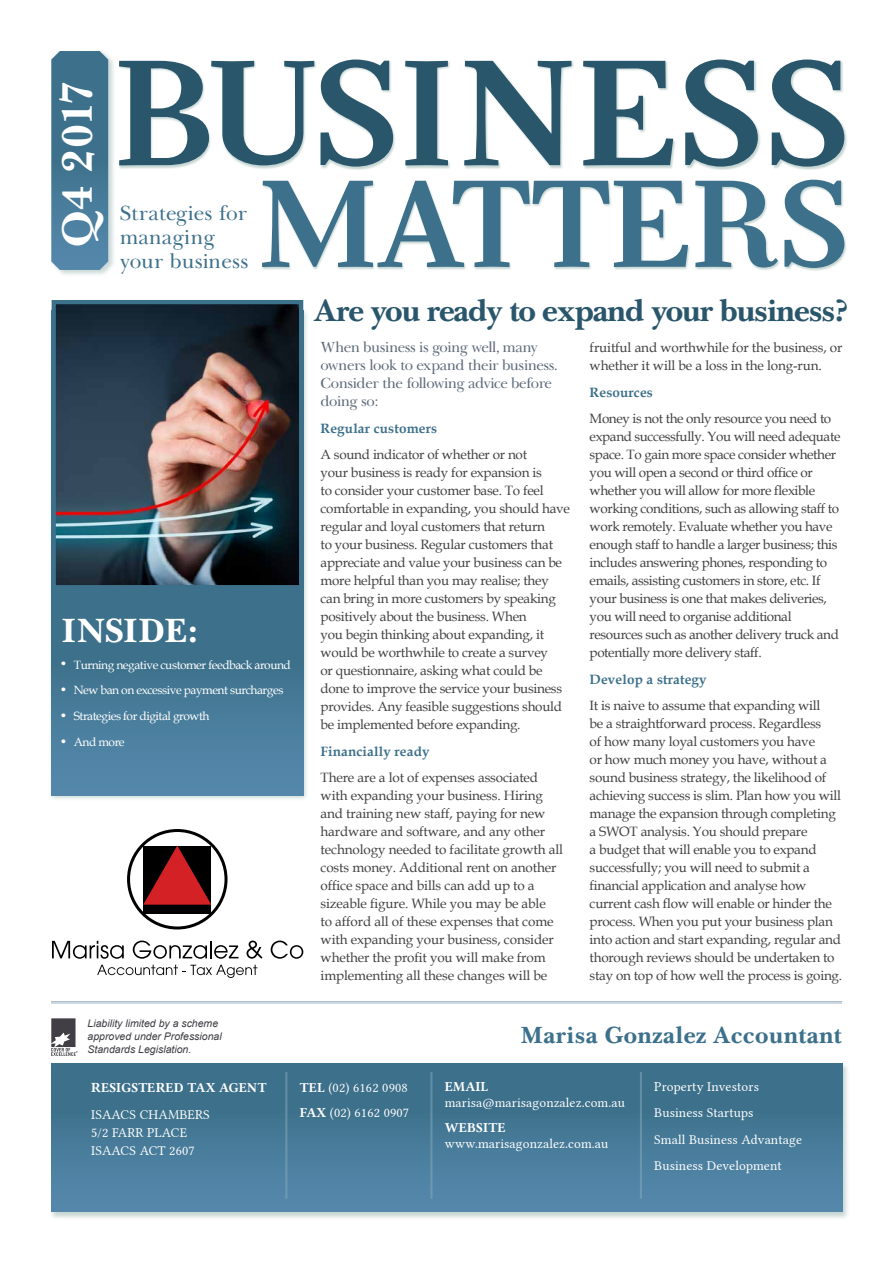
<style>
.page{position:relative;width:893px;height:1263px;background:#fff}
.page>*{position:absolute;margin:0;border:0;box-sizing:border-box;transform-origin:0 0}
.t1{font:700 43.5px "Baskerville Cyr LT Std";letter-spacing:-.02em;color:#fff}
.t2{font:700 34.5px "Baskerville Cyr LT Std";letter-spacing:-.02em;color:#fff}
.t3{font:700 31.5px "Baskerville Cyr LT Std";letter-spacing:-.04em;color:#2a566c}
.t4{font:700 24px "Baskerville Cyr LT Std";letter-spacing:.01em;color:#3c708b}
.t5{font:21px/24px "Baskerville Cyr LT Std Upright";letter-spacing:.01em;color:#3c708b}
.t6{font:15px/18.3px "Baskerville Cyr LT Std Upright";letter-spacing:-.03em;color:#5d6a7a}
.t7{font:13.5px/18px "Book Antiqua";letter-spacing:-.02em;color:#414042}
.t8{font:13.5px/26.5px "Lin Libertine";letter-spacing:.01em;color:#fff}
.t9{font:700 13.5px "Book Antiqua";letter-spacing:.01em;color:#3c708b}
.t10{font:13.5px "Lin Libertine B";letter-spacing:.01em;color:#fff}
.t11{font:12px "Book Antiqua";letter-spacing:-.04em;color:#fff}
.t12{font:italic 10.5px/12.6px "Arial";color:#3d3b42}
.s1{font-family:"Arial";font-weight:700;font-size:13.5px}
.s2{font-family:"Lin Libertine B"}
</style>
<div class="page">
<div style="left:50px;top:1062px;width:799px;height:158px;background:#8baca7;opacity:.5"></div>
<div style="left:52px;top:1063px;width:791px;height:149px;background:linear-gradient(to bottom,#376b84,#5589ac)"></div>
<div style="left:48px;top:308px;width:261px;height:493px;background:#8baca7;opacity:.5"></div>
<svg style="left:52px;top:589px;width:251px;height:206px;background:#457896"></svg>
<div style="left:50px;top:49px;width:66px;height:228px;background:#749a96;opacity:.4"></div>
<svg style="left:51px;top:51px;width:57px;height:219px;background:#477a96"></svg>
<div style="left:118px;top:60px;width:729px;height:110px;background:#8baca7;opacity:.5"></div>
<svg style="left:119px;top:60px;width:725px;height:107px"></svg>
<div style="left:261px;top:180px;width:586px;height:92px;background:#8baca7;opacity:.5"></div>
<svg style="left:262px;top:180px;width:582px;height:88px"></svg>
<hr style="left:51px;top:1003px;width:791px;height:1px;background:#a3b6c6">
<hr style="left:51px;top:1001px;width:791px;height:1px;background:#a3b6c6">
<img style="left:57px;top:305px;width:241px;height:279px">
<div style="left:52px;top:300px;width:251px;height:289px;border:4px solid #3c708b"></div>
<hr style="left:285px;top:1072px;width:2px;height:127px;background:#88aebe">
<hr style="left:430px;top:1072px;width:2px;height:127px;background:#88aebe">
<hr style="left:640px;top:1072px;width:2px;height:127px;background:#88aebe">
<svg style="left:51px;top:1018px;width:27px;height:38px"></svg>
<div style="left:127px;top:829px;width:101px;height:100px;border:3px solid #000;border-radius:50%"></div>
<div style="left:143px;top:845px;width:68px;height:68px;background:#000"></div>
<svg style="left:143px;top:845px;width:68px;height:60px"></svg>
<svg style="left:52px;top:941px;width:72px;height:18px"></svg>
<svg style="left:133px;top:940px;width:105px;height:19px"></svg>
<svg style="left:247px;top:940px;width:15px;height:19px"></svg>
<svg style="left:271px;top:940px;width:32px;height:19px"></svg>
<svg style="left:97px;top:965px;width:160px;height:13px"></svg>
<h1 class="t1" style="left:53px;top:247px;width:168px;rotate:-90deg">Q4 2017</h1>
<h3 class="t5" style="left:120px;top:202px;width:130px">Strategies for managing your business</h3>
<h2 class="t2" style="left:61px;top:611px;width:138px">INSIDE:</h2>
<p class="t11" style="left:61px;top:656px;width:231px"><span class="s1">•</span> Turning negative customer feedback around</p>
<p class="t11" style="left:61px;top:682px;width:224px"><span class="s1">•</span> New ban on excessive payment surcharges</p>
<p class="t11" style="left:61px;top:708px;width:150px"><span class="s1">•</span> Strategies for digital growth</p>
<p class="t11" style="left:61px;top:734px;width:65px"><span class="s1">•</span> And more</p>
<h3 class="t3" style="left:313px;top:293px;width:537px">Are you ready to expand your business?</h3>
<p class="t6" style="left:321px;top:338px;width:239px">When business is going well, many owners look to expand their business.<br>Consider the following advice before doing so:</p>
<p class="t9" style="left:321px;top:419px;width:118px">Regular customers</p>
<p class="t7" style="left:321px;top:445px;width:251px">A sound indicator of whether or not<br>your business is ready for expansion is<br>to consider your customer base. To feel comfortable in expanding, you should have regular and loyal customers that return<br>to your business. Regular customers that appreciate and value your business can be more helpful than you may realise; they can bring in more customers by speaking positively about the business. When<br>you begin thinking about expanding, it would be worthwhile to create a survey<br>or questionnaire, asking what could be done to improve the service your business provides. Any feasible suggestions should be implemented before expanding.</p>
<p class="t9" style="left:321px;top:742px;width:111px">Financially ready</p>
<p class="t7" style="left:321px;top:768px;width:244px">There are a lot of expenses associated with expanding your business. Hiring and training new staff, paying for new hardware and software, and any other technology needed to facilitate growth all costs money. Additional rent on another office space and bills can add up to a sizeable figure. While you may be able<br>to afford all of these expenses that come with expanding your business, consider whether the profit you will make from implementing all these changes will be</p>
<p class="t7" style="left:590px;top:338px;width:254px">fruitful and worthwhile for the business, or whether it will be a loss in the long-run.</p>
<p class="t9" style="left:590px;top:383px;width:65px">Resources</p>
<p class="t7" style="left:590px;top:409px;width:252px">Money is not the only resource you need to expand successfully. You will need adequate space. To gain more space consider whether you will open a second or third office or whether you will allow for more flexible working conditions, such as allowing staff to work remotely. Evaluate whether you have enough staff to handle a larger business; this includes answering phones, responding to emails, assisting customers in store, etc. If your business is one that makes deliveries, you will need to organise additional resources such as another delivery truck and potentially more delivery staff.</p>
<p class="t9" style="left:590px;top:670px;width:119px">Develop a strategy</p>
<p class="t7" style="left:590px;top:696px;width:254px">It is naive to assume that expanding will<br>be a straightforward process. Regardless<br>of how many loyal customers you have<br>or how much money you have, without a sound business strategy, the likelihood of achieving success is slim. Plan how you will manage the expansion through completing a SWOT analysis. You should prepare<br>a budget that will enable you to expand successfully; you will need to submit a financial application and analyse how current cash flow will enable or hinder the process. When you put your business plan into action and start expanding, regular and thorough reviews should be undertaken to stay on top of how well the process is going.</p>
<p class="t12" style="left:88px;top:1017px;width:136px">Liability limited by a scheme approved under Professional<br>Standards Legislation.</p>
<p class="t10" style="left:91px;top:1078px;width:177px">RESIGSTERED TAX AGENT</p>
<p class="t8" style="left:91px;top:1104px;width:120px;line-height:18px">ISAACS CHAMBERS<br>5/2 FARR PLACE<br>ISAACS ACT 2607</p>
<h3 class="t4" style="left:520px;top:1021px;width:323px">Marisa Gonzalez Accountant</h3>
<p class="t10" style="left:445px;top:1077px;width:45px">EMAIL</p>
<p class="t8" style="left:445px;top:1088px;width:182px">marisa@marisagonzalez.com.au</p>
<p class="t10" style="left:445px;top:1118px;width:63px">WEBSITE</p>
<p class="t8" style="left:445px;top:1129px;width:165px">www.marisagonzalez.com.au</p>
<p class="t8" style="left:300px;top:1074px;width:111px;line-height:24.8px"><span class="s2">TEL</span> (02) 6162 0908<br><span class="s2">FAX</span> (02) 6162 0907</p>
<p class="t8" style="left:654px;top:1072px;width:149px">Property Investors<br>Business Startups<br>Small Business Advantage<br>Business Development</p>
</div>
